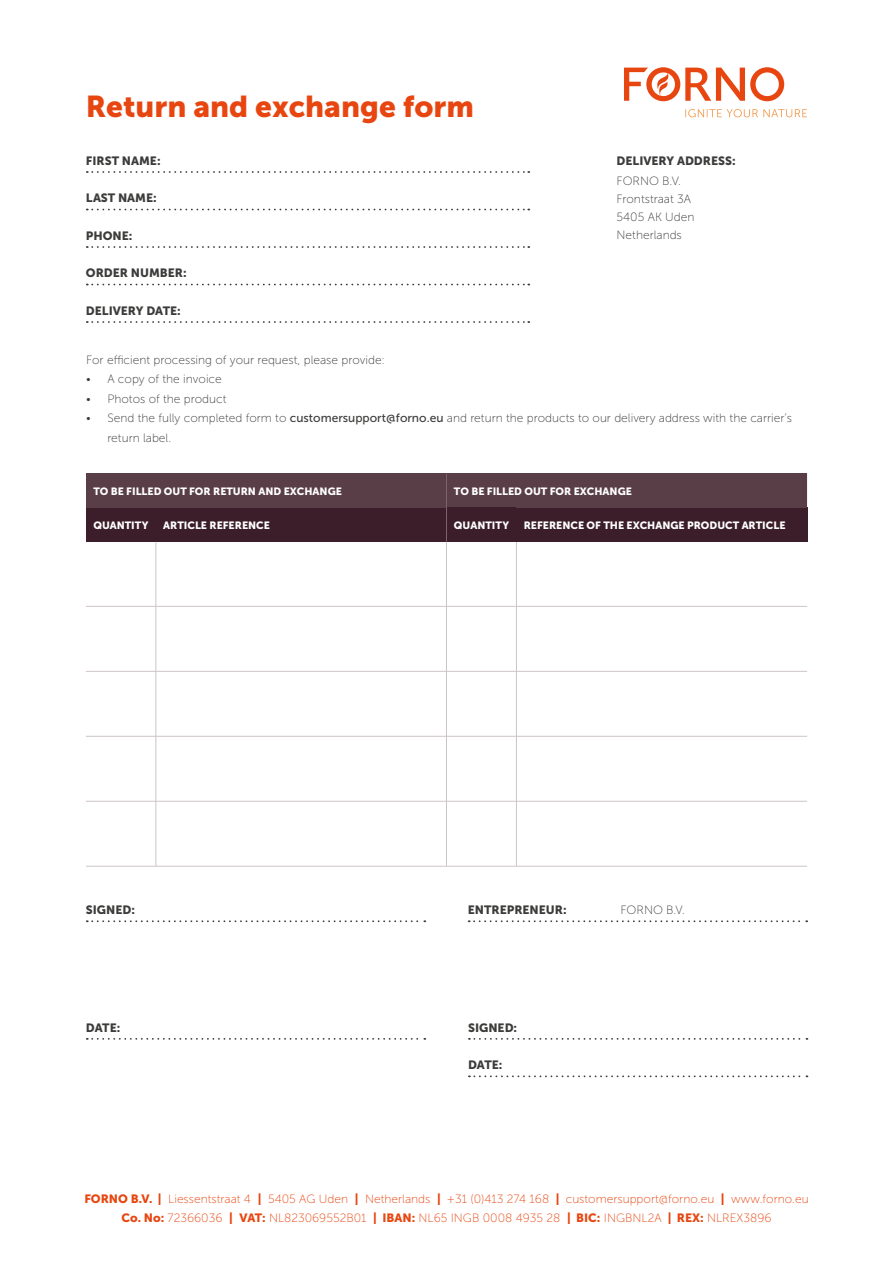
<style>
.page{position:relative;width:893px;height:1263px;background:#fff}
.page>*{position:absolute;margin:0;border:0;box-sizing:border-box;transform-origin:0 0}
.t1{font:30px "Museo Sans 900";color:#e84610}
.t2{font:12px/18px "Museo Sans 100";color:#3c3c3b}
.t3{font:12px/19.5px "Museo Sans 100";color:#e84610;text-align:center}
.t4{font:12px "Museo Sans 900";color:#3c3c3b}
.t5{font:10.5px "Museo Sans 900";color:#fff}
.s1{font-family:"Museo Sans 500"}
.s2{font-family:"Museo Sans 900"}
</style>
<div class="page">
<div style="left:86px;top:508px;width:721px;height:34px;background:#3b1e29"></div>
<hr style="left:155px;top:542px;width:1px;height:324px;background:#cdc4c7">
<hr style="left:446px;top:542px;width:1px;height:324px;background:#cdc4c7">
<hr style="left:516px;top:542px;width:1px;height:324px;background:#cdc4c7">
<hr style="left:86px;top:606px;width:721px;height:1px;background:#cdc4c7">
<hr style="left:86px;top:671px;width:721px;height:1px;background:#cdc4c7">
<hr style="left:86px;top:736px;width:721px;height:1px;background:#cdc4c7">
<hr style="left:86px;top:801px;width:721px;height:1px;background:#cdc4c7">
<hr style="left:86px;top:866px;width:721px;height:1px;background:#cdc4c7">
<div style="left:86px;top:474px;width:360px;height:34px;background:#593d47"></div>
<div style="left:446px;top:474px;width:361px;height:34px;background:#593d47"></div>
<svg style="left:87px;top:171px;width:442px;height:2px"></svg>
<svg style="left:87px;top:209px;width:442px;height:1px"></svg>
<svg style="left:87px;top:246px;width:442px;height:2px"></svg>
<svg style="left:87px;top:284px;width:442px;height:1px"></svg>
<svg style="left:87px;top:321px;width:442px;height:2px"></svg>
<svg style="left:87px;top:920px;width:338px;height:2px"></svg>
<svg style="left:87px;top:1038px;width:338px;height:2px"></svg>
<svg style="left:469px;top:1038px;width:338px;height:2px"></svg>
<svg style="left:469px;top:1075px;width:338px;height:2px"></svg>
<svg style="left:469px;top:920px;width:338px;height:2px"></svg>
<hr style="left:446px;top:474px;width:1px;height:68px;background:#7b636a">
<svg style="left:685px;top:109px;width:122px;height:8px"></svg>
<svg style="left:624px;top:67px;width:160px;height:34px"></svg>
<h1 class="t1" style="left:86px;top:90px;width:389px">Return and exchange form</h1>
<p class="t4" style="left:86px;top:154px;width:76px">FIRST NAME:</p>
<p class="t4" style="left:86px;top:191px;width:72px">LAST NAME:</p>
<p class="t4" style="left:86px;top:229px;width:48px">PHONE:</p>
<p class="t4" style="left:86px;top:266px;width:102px">ORDER NUMBER:</p>
<p class="t4" style="left:86px;top:304px;width:96px">DELIVERY DATE:</p>
<p class="t4" style="left:617px;top:154px;width:121px">DELIVERY ADDRESS:</p>
<p class="t2" style="left:617px;top:172px;width:79px">FORNO B.V.<br>Frontstraat 3A<br>5405 AK Uden<br>Netherlands</p>
<p class="t2" style="left:86px;top:351px;width:301px">For efficient processing of your request, please provide:</p>
<p class="t2" style="left:86px;top:370px;width:137px">• A copy of the invoice</p>
<p class="t2" style="left:86px;top:390px;width:142px">• Photos of the product</p>
<p class="t2" style="left:107px;top:409px;width:686px;line-height:19.5px;text-indent:-21px">• Send the fully completed form to <span class="s1">customersupport@forno.eu</span> and return the products to our delivery address with the carrier’s return label.</p>
<p class="t5" style="left:93px;top:485px;width:250px">TO BE FILLED OUT FOR RETURN AND EXCHANGE</p>
<p class="t5" style="left:454px;top:485px;width:179px">TO BE FILLED OUT FOR EXCHANGE</p>
<p class="t5" style="left:454px;top:519px;width:57px">QUANTITY</p>
<p class="t5" style="left:93px;top:519px;width:57px">QUANTITY</p>
<p class="t5" style="left:163px;top:519px;width:108px">ARTICLE REFERENCE</p>
<p class="t5" style="left:524px;top:519px;width:263px">REFERENCE OF THE EXCHANGE PRODUCT ARTICLE</p>
<p class="t4" style="left:86px;top:903px;width:51px">SIGNED:</p>
<p class="t4" style="left:468px;top:903px;width:100px">ENTREPRENEUR:</p>
<p class="t4" style="left:86px;top:1020px;width:36px">DATE:</p>
<p class="t4" style="left:468px;top:1020px;width:51px">SIGNED:</p>
<p class="t4" style="left:468px;top:1058px;width:36px">DATE:</p>
<p class="t2" style="left:621px;top:901px;width:66px">FORNO B.V.</p>
<p class="t3" style="left:84px;top:1189px;width:726px"><span class="s2">FORNO B.V. |</span> Liessentstraat 4 <span class="s2">|</span> 5405 AG Uden <span class="s2">|</span> Netherlands <span class="s2">|</span> +31 (0)413 274 168 <span class="s2">|</span> customersupport@forno.eu <span class="s2">|</span> www.forno.eu<br><span class="s2">Co. No:</span> 72366036 <span class="s2">| VAT:</span> NL823069552B01 <span class="s2">| IBAN:</span> NL65 INGB 0008 4935 28 <span class="s2">| BIC:</span> INGBNL2A <span class="s2">| REX:</span> NLREX3896</p>
</div>
